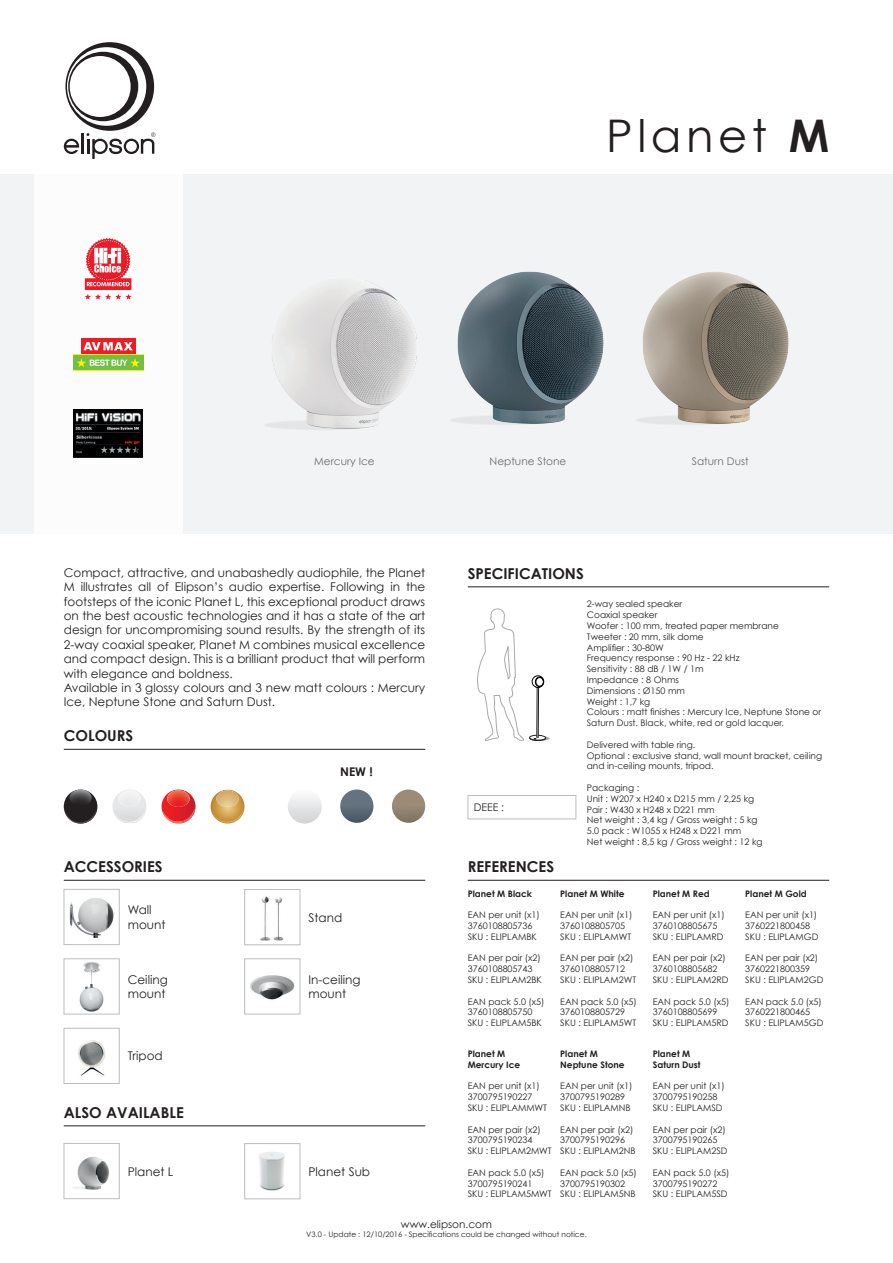
<style>
.page{position:relative;width:893px;height:1263px;background:#fff}
.page>*{position:absolute;margin:0;border:0;box-sizing:border-box;transform-origin:0 0}
.t1{font:45px "Century Gothic";letter-spacing:.1em;color:#231f20}
.t2{font:700 15px "Century Gothic";color:#231f20}
.t3{font:12px/14.4px "Century Gothic";color:#231f20}
.t4{font:700 12px "Century Gothic";color:#231f20}
.t5{font:10.5px "Century Gothic";color:#6c6d70}
.t6{font:10.5px "Century Gothic";color:#231f20}
.t7{font:9px/10.8px "Century Gothic";color:#231f20}
.t8{font:700 9px/10.8px "Century Gothic";color:#231f20}
.t9{font:7.5px "Century Gothic";color:#231f20}
.s1{font-weight:700}
</style>
<div class="page">
<svg style="left:64px;top:42px;width:91px;height:117px"></svg>
<hr style="left:468px;top:587px;width:361px;height:1px;background:#231f20">
<hr style="left:64px;top:749px;width:361px;height:1px;background:#231f20">
<hr style="left:64px;top:1125px;width:361px;height:1px;background:#231f20">
<hr style="left:468px;top:880px;width:361px;height:1px;background:#231f20">
<hr style="left:64px;top:880px;width:361px;height:1px;background:#231f20">
<div style="left:468px;top:795px;width:108px;height:24px;border:1px solid #bcbdc0"></div>
<img style="left:63px;top:983px;width:57px;height:32px">
<img style="left:63px;top:960px;width:57px;height:23px">
<div style="left:64px;top:958px;width:55px;height:56px;border:1px solid #bcbdc0"></div>
<div style="left:0;top:174px;width:893px;height:360px;background:#f2f3f4"></div>
<img style="left:69px;top:898px;width:45px;height:41px">
<div style="left:64px;top:889px;width:55px;height:56px;border:1px solid #bcbdc0"></div>
<img style="left:260px;top:896px;width:24px;height:45px">
<div style="left:244px;top:889px;width:56px;height:56px;border:1px solid #bcbdc0"></div>
<img style="left:73px;top:1156px;width:37px;height:34px">
<div style="left:64px;top:1143px;width:55px;height:56px;border:1px solid #bcbdc0"></div>
<img style="left:259px;top:1152px;width:26px;height:39px">
<div style="left:244px;top:1143px;width:56px;height:56px;border:1px solid #bcbdc0"></div>
<svg style="left:162px;top:789px;width:34px;height:34px"></svg>
<img style="left:167px;top:790px;width:23px;height:17px">
<svg style="left:64px;top:789px;width:33px;height:34px"></svg>
<svg style="left:112px;top:789px;width:34px;height:34px"></svg>
<img style="left:118px;top:790px;width:22px;height:17px">
<svg style="left:211px;top:790px;width:33px;height:33px"></svg>
<svg style="left:477px;top:608px;width:73px;height:133px"></svg>
<img style="left:250px;top:975px;width:45px;height:25px">
<div style="left:244px;top:958px;width:56px;height:56px;border:1px solid #bcbdc0"></div>
<img style="left:78px;top:1040px;width:28px;height:36px">
<div style="left:64px;top:1028px;width:55px;height:56px;border:1px solid #bcbdc0"></div>
<div style="left:288px;top:789px;width:34px;height:34px;background:linear-gradient(to bottom,#fefefe,#d2d3d6);border-radius:17px"></div>
<svg style="left:340px;top:789px;width:33px;height:34px"></svg>
<svg style="left:392px;top:789px;width:33px;height:34px"></svg>
<img style="left:265px;top:288px;width:63px;height:142px">
<img style="left:328px;top:274px;width:185px;height:156px">
<img style="left:513px;top:271px;width:276px;height:154px">
<div style="left:34px;top:170px;width:148px;height:370px;background:#fff"></div>
<div style="left:81px;top:338px;width:54px;height:17px;background:#ee1d23"></div>
<div style="left:73px;top:354px;width:70px;height:17px;background:#fff101"></div>
<svg style="left:84px;top:342px;width:49px;height:8px"></svg>
<div style="left:73px;top:355px;width:70px;height:15px;background:#71bf44"></div>
<svg style="left:77px;top:358px;width:63px;height:9px"></svg>
<svg style="left:84px;top:238px;width:48px;height:62px"></svg>
<img style="left:73px;top:410px;width:70px;height:47px">
<h1 class="t1" style="left:606px;top:108px;width:224px">Planet <span class="s1">M</span></h1>
<p class="t5" style="left:314px;top:455px;width:62px">Mercury Ice</p>
<p class="t5" style="left:490px;top:455px;width:78px">Neptune Stone</p>
<p class="t5" style="left:692px;top:455px;width:58px">Saturn Dust</p>
<p class="t3" style="left:64px;top:565px;width:363px">Compact, attractive, and unabashedly audiophile, the Planet M illustrates all of Elipson’s audio expertise. Following in the footsteps of the iconic Planet L, this exceptional product draws on the best acoustic technologies and it has a state of the art design for uncompromising sound results. By the strength of its 2-way coaxial speaker, Planet M combines musical excellence and compact design. This is a brilliant product that will perform with elegance and boldness.<br>Available in 3 glossy colours and 3 new matt colours : Mercury Ice, Neptune Stone and Saturn Dust.</p>
<h2 class="t2" style="left:64px;top:726px;width:71px">COLOURS</h2>
<h2 class="t2" style="left:64px;top:857px;width:100px">ACCESSORIES</h2>
<h3 class="t4" style="left:340px;top:764px;width:34px">NEW !</h3>
<h3 class="t3" style="left:128px;top:902px;width:39px">Wall mount</h3>
<h3 class="t3" style="left:308px;top:910px;width:35px">Stand</h3>
<h3 class="t3" style="left:128px;top:972px;width:42px">Ceiling mount</h3>
<h3 class="t3" style="left:308px;top:972px;width:54px">In-ceiling mount</h3>
<h3 class="t3" style="left:128px;top:1049px;width:37px">Tripod</h3>
<h2 class="t2" style="left:64px;top:1103px;width:121px">ALSO AVAILABLE</h2>
<h3 class="t3" style="left:128px;top:1164px;width:47px">Planet L</h3>
<h3 class="t3" style="left:308px;top:1164px;width:63px">Planet Sub</h3>
<h2 class="t2" style="left:468px;top:564px;width:118px">SPECIFICATIONS</h2>
<p class="t6" style="left:474px;top:801px;width:32px">DEEE :</p>
<p class="t7" style="left:587px;top:599px;width:236px">2-way sealed speaker<br>Coaxial speaker<br>Woofer : 100 mm, treated paper membrane<br>Tweeter : 20 mm, silk dome<br>Amplifier : 30-80W<br>Frequency response : 90 Hz - 22 kHz<br>Sensitivity : 88 dB / 1W / 1m<br>Impedance : 8 Ohms<br>Dimensions : Ø150 mm<br>Weight : 1,7 kg<br>Colours : matt finishes : Mercury Ice, Neptune Stone or<br>Saturn Dust. Black, white, red or gold lacquer.</p>
<p class="t7" style="left:587px;top:739px;width:237px">Delivered with table ring.<br>Optional : exclusive stand, wall mount bracket, ceiling and in-ceiling mounts, tripod.</p>
<p class="t7" style="left:587px;top:782px;width:177px">Packaging :<br>Unit : W207 x H240 x D215 mm / 2,25 kg<br>Pair : W430 x H248 x D221 mm<br>Net weight : 3,4 kg / Gross weight : 5 kg<br>5.0 pack : W1055 x H248 x D221 mm<br>Net weight : 8,5 kg / Gross weight : 12 kg</p>
<h2 class="t2" style="left:468px;top:857px;width:88px">REFERENCES</h2>
<p class="t8" style="left:468px;top:888px;width:66px">Planet M Black</p>
<p class="t7" style="left:468px;top:909px;width:74px">EAN per unit (x1)<br>3760108805736<br>SKU : ELIPLAMBK</p>
<p class="t7" style="left:468px;top:952px;width:76px">EAN per pair (x2)<br>3760108805743<br>SKU : ELIPLAM2BK</p>
<p class="t7" style="left:468px;top:996px;width:78px">EAN pack 5.0 (x5)<br>3760108805750<br>SKU : ELIPLAM5BK</p>
<p class="t8" style="left:560px;top:888px;width:66px">Planet M White</p>
<p class="t7" style="left:560px;top:909px;width:74px">EAN per unit (x1)<br>3760108805705<br>SKU : ELIPLAMWT</p>
<p class="t7" style="left:560px;top:952px;width:78px">EAN per pair (x2)<br>3760108805712<br>SKU : ELIPLAM2WT</p>
<p class="t7" style="left:560px;top:996px;width:78px">EAN pack 5.0 (x5)<br>3760108805729<br>SKU : ELIPLAM5WT</p>
<p class="t8" style="left:468px;top:1048px;width:54px">Planet M<br>Mercury Ice</p>
<p class="t7" style="left:468px;top:1080px;width:81px">EAN per unit (x1)<br>3700795190227<br>SKU : ELIPLAMMWT</p>
<p class="t7" style="left:468px;top:1124px;width:85px">EAN per pair (x2)<br>3700795190234<br>SKU : ELIPLAM2MWT</p>
<p class="t7" style="left:468px;top:1167px;width:85px">EAN pack 5.0 (x5)<br>3700795190241<br>SKU : ELIPLAM5MWT</p>
<p class="t8" style="left:560px;top:1048px;width:66px">Planet M<br>Neptune Stone</p>
<p class="t7" style="left:560px;top:1080px;width:74px">EAN per unit (x1)<br>3700795190289<br>SKU : ELIPLAMNB</p>
<p class="t7" style="left:560px;top:1124px;width:77px">EAN per pair (x2)<br>3700795190296<br>SKU : ELIPLAM2NB</p>
<p class="t7" style="left:560px;top:1167px;width:78px">EAN pack 5.0 (x5)<br>3700795190302<br>SKU : ELIPLAM5NB</p>
<p class="t8" style="left:653px;top:888px;width:59px">Planet M Red</p>
<p class="t7" style="left:653px;top:909px;width:74px">EAN per unit (x1)<br>3760108805675<br>SKU : ELIPLAMRD</p>
<p class="t7" style="left:653px;top:952px;width:77px">EAN per pair (x2)<br>3760108805682<br>SKU : ELIPLAM2RD</p>
<p class="t7" style="left:653px;top:996px;width:78px">EAN pack 5.0 (x5)<br>3760108805699<br>SKU : ELIPLAM5RD</p>
<p class="t8" style="left:653px;top:1048px;width:49px">Planet M<br>Saturn Dust</p>
<p class="t7" style="left:653px;top:1080px;width:74px">EAN per unit (x1)<br>3700795190258<br>SKU : ELIPLAMSD</p>
<p class="t7" style="left:653px;top:1124px;width:76px">EAN per pair (x2)<br>3700795190265<br>SKU : ELIPLAM2SD</p>
<p class="t7" style="left:653px;top:1167px;width:78px">EAN pack 5.0 (x5)<br>3700795190272<br>SKU : ELIPLAM5SD</p>
<p class="t8" style="left:745px;top:888px;width:63px">Planet M Gold</p>
<p class="t7" style="left:745px;top:909px;width:75px">EAN per unit (x1)<br>3760221800458<br>SKU : ELIPLAMGD</p>
<p class="t7" style="left:745px;top:952px;width:80px">EAN per pair (x2)<br>3760221800359<br>SKU : ELIPLAM2GD</p>
<p class="t7" style="left:745px;top:996px;width:80px">EAN pack 5.0 (x5)<br>3760221800465<br>SKU : ELIPLAM5GD</p>
<p class="t6" style="left:401px;top:1218px;width:93px">www.elipson.com</p>
<p class="t9" style="left:306px;top:1230px;width:282px">V3.0 - Update : 12/10/2016 - Specifications could be changed without notice.</p>
</div>
